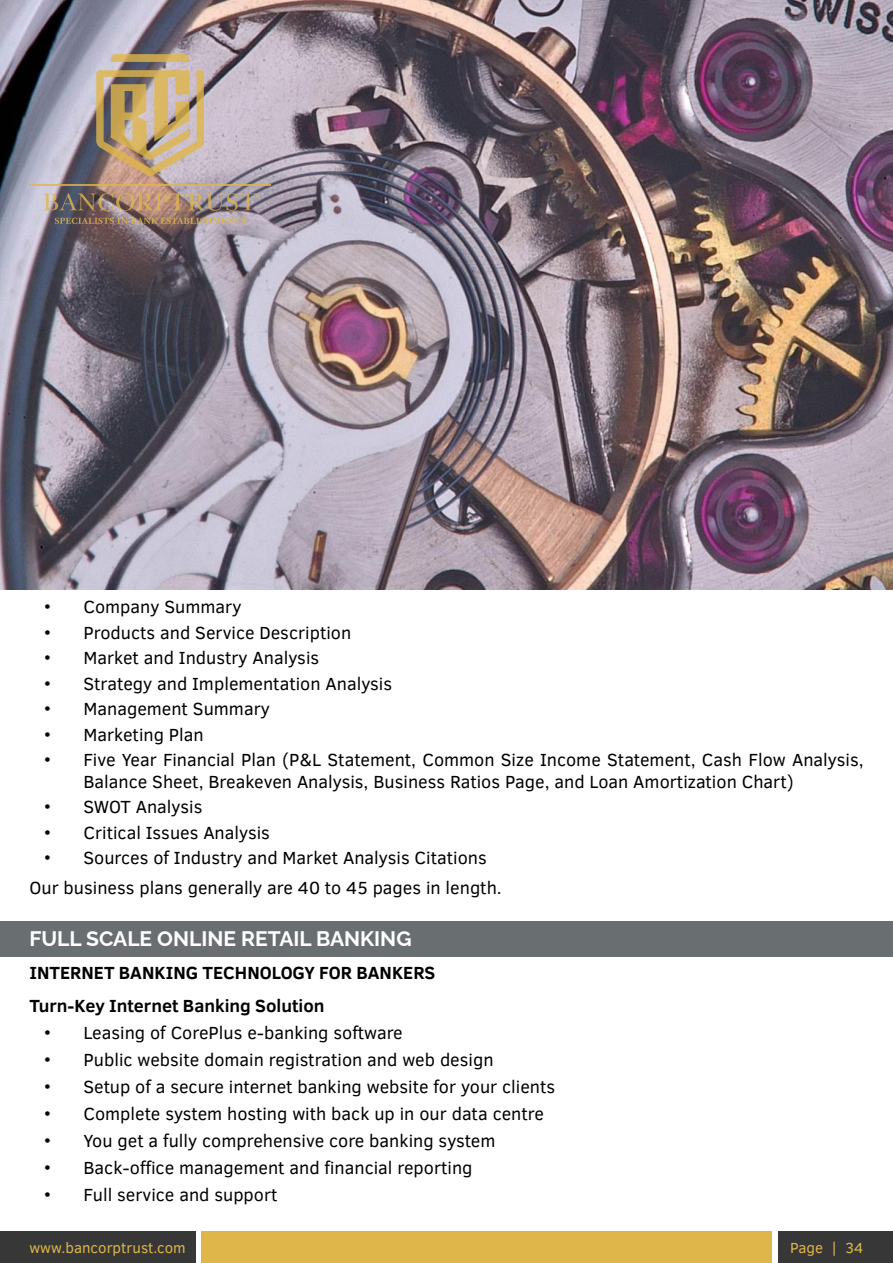
<style>
.page{position:relative;width:893px;height:1263px;background:#fff}
.page>*{position:absolute;margin:0;border:0;box-sizing:border-box;transform-origin:0 0}
.t1{font:700 21px "Raleway";color:#fff}
.t2{font:18px/21.6px "Clear Sans";color:#000}
.t3{font:700 18px/33px "Clear Sans";color:#000}
.t4{font:15px "Clear Sans";color:#dfb64a}
</style>
<div class="page">
<div style="left:0;top:1231px;width:893px;height:32px;background:#dfb64a"></div>
<svg style="left:195px;top:1231px;width:5px;height:32px"></svg>
<div style="left:0;top:1231px;width:195px;height:32px;background:#373737"></div>
<div style="left:773px;top:1231px;width:104px;height:32px;background:#fefefe"></div>
<div style="left:778px;top:1231px;width:115px;height:32px;background:#373737"></div>
<div style="left:0;top:921px;width:893px;height:35px;background:#696e71"></div>
<img style="left:0;top:0;width:892px;height:590px">
<svg style="left:96px;top:70px;width:108px;height:107px;background:#bea57c"></svg>
<svg style="left:111px;top:54px;width:78px;height:8px"></svg>
<svg style="left:55px;top:218px;width:190px;height:6px"></svg>
<img style="left:44px;top:193px;width:213px;height:18px">
<hr style="left:29px;top:184px;width:242px;height:1px;background:#dfb64a">
<p class="t2" style="left:44px;top:596px;width:199px">• Company Summary</p>
<p class="t2" style="left:44px;top:621px;width:309px">• Products and Service Description</p>
<p class="t2" style="left:44px;top:647px;width:277px">• Market and Industry Analysis</p>
<p class="t2" style="left:44px;top:672px;width:350px">• Strategy and Implementation Analysis</p>
<p class="t2" style="left:44px;top:698px;width:227px">• Management Summary</p>
<p class="t2" style="left:44px;top:723px;width:161px">• Marketing Plan</p>
<p class="t2" style="left:83px;top:749px;width:782px;text-indent:-39px">• Five Year Financial Plan (P&amp;L Statement, Common Size Income Statement, Cash Flow Analysis,<br>Balance Sheet, Breakeven Analysis, Business Ratios Page, and Loan Amortization Chart)</p>
<p class="t2" style="left:44px;top:796px;width:160px">• SWOT Analysis</p>
<p class="t2" style="left:44px;top:822px;width:227px">• Critical Issues Analysis</p>
<p class="t2" style="left:29px;top:843px;width:474px;line-height:30px;text-align:center">• Sources of Industry and Market Analysis Citations<br>Our business plans generally are 40 to 45 pages in length.</p>
<p class="t1" style="left:29px;top:922px;width:384px">FULL SCALE ONLINE RETAIL BANKING</p>
<p class="t3" style="left:29px;top:955px;width:407px">INTERNET BANKING TECHNOLOGY FOR BANKERS<br>Turn-Key Internet Banking Solution</p>
<p class="t2" style="left:44px;top:1022px;width:360px">• Leasing of CorePlus e-banking software</p>
<p class="t2" style="left:44px;top:1049px;width:451px">• Public website domain registration and web design</p>
<p class="t2" style="left:44px;top:1076px;width:513px">• Setup of a secure internet banking website for your clients</p>
<p class="t2" style="left:44px;top:1103px;width:501px">• Complete system hosting with back up in our data centre</p>
<p class="t2" style="left:44px;top:1130px;width:453px">• You get a fully comprehensive core banking system</p>
<p class="t2" style="left:44px;top:1157px;width:430px">• Back-office management and financial reporting</p>
<p class="t2" style="left:44px;top:1184px;width:235px">• Full service and support</p>
<p class="t4" style="left:29px;top:1237px;width:158px">www.bancorptrust.com</p>
<p class="t4" style="left:790px;top:1237px;width:75px">Page | 34</p>
</div>
